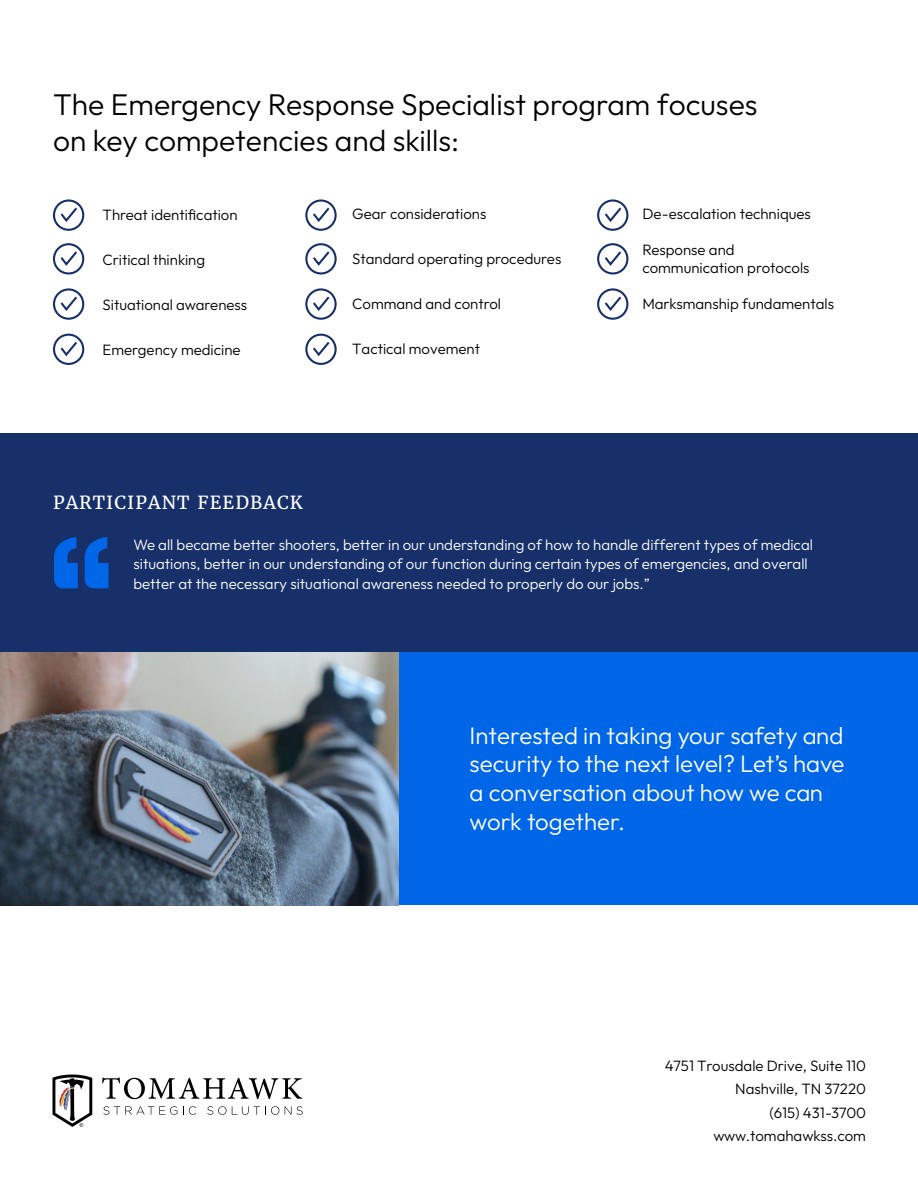
<style>
.page{position:relative;width:918px;height:1188px;background:#fff}
.page>*{position:absolute;margin:0;border:0;box-sizing:border-box;transform-origin:0 0}
.t1{font:100 30px/36px "Outfit";color:#000}
.t2{font:100 24px/28.8px "Outfit";color:#fff}
.t3{font:18px "Merriweather";letter-spacing:.06em;color:#fff}
.t4{font:100 15px/23.2px "Outfit";color:#000;text-align:right}
.t5{font:100 15px/19.5px "Outfit";color:#fff}
</style>
<div class="page">
<svg style="left:102px;top:1077px;width:200px;height:22px"></svg>
<svg style="left:103px;top:1106px;width:74px;height:9px"></svg>
<svg style="left:183px;top:1106px;width:13px;height:9px"></svg>
<svg style="left:207px;top:1106px;width:72px;height:9px"></svg>
<svg style="left:285px;top:1106px;width:6px;height:9px"></svg>
<svg style="left:297px;top:1106px;width:6px;height:9px"></svg>
<svg style="left:52px;top:1074px;width:41px;height:53px"></svg>
<div style="left:399px;top:652px;width:519px;height:253px;background:#0066e8"></div>
<div style="left:0;top:433px;width:918px;height:219px;background:#173069"></div>
<svg style="left:54px;top:537px;width:55px;height:51px"></svg>
<div style="left:53px;top:199px;width:31px;height:32px;border:2px solid #173069;border-radius:50%"></div>
<svg style="left:58px;top:205px;width:21px;height:19px"></svg>
<div style="left:53px;top:243px;width:31px;height:32px;border:2px solid #173069;border-radius:50%"></div>
<svg style="left:58px;top:249px;width:21px;height:19px"></svg>
<div style="left:53px;top:288px;width:31px;height:32px;border:2px solid #173069;border-radius:50%"></div>
<svg style="left:58px;top:294px;width:21px;height:19px"></svg>
<div style="left:53px;top:334px;width:31px;height:31px;border:2px solid #173069;border-radius:50%"></div>
<svg style="left:58px;top:339px;width:21px;height:18px"></svg>
<div style="left:305px;top:199px;width:32px;height:32px;border:2px solid #173069;border-radius:50%"></div>
<svg style="left:311px;top:205px;width:21px;height:19px"></svg>
<div style="left:305px;top:243px;width:32px;height:32px;border:2px solid #173069;border-radius:50%"></div>
<svg style="left:311px;top:249px;width:21px;height:19px"></svg>
<div style="left:305px;top:288px;width:32px;height:32px;border:2px solid #173069;border-radius:50%"></div>
<svg style="left:311px;top:294px;width:21px;height:19px"></svg>
<div style="left:305px;top:334px;width:32px;height:31px;border:2px solid #173069;border-radius:50%"></div>
<svg style="left:311px;top:339px;width:21px;height:19px"></svg>
<img style="left:0;top:652px;width:399px;height:253px">
<div style="left:597px;top:199px;width:31px;height:32px;border:2px solid #173069;border-radius:50%"></div>
<svg style="left:603px;top:205px;width:20px;height:17px"></svg>
<div style="left:597px;top:243px;width:31px;height:32px;border:2px solid #173069;border-radius:50%"></div>
<svg style="left:603px;top:249px;width:20px;height:17px"></svg>
<div style="left:597px;top:288px;width:31px;height:32px;border:2px solid #173069;border-radius:50%"></div>
<svg style="left:603px;top:294px;width:20px;height:17px"></svg>
<h1 class="t1" style="left:53px;top:87px;width:706px">The Emergency Response Specialist program focuses on key competencies and skills:</h1>
<p class="t4" style="left:103px;top:203px;width:137px">Threat identification</p>
<p class="t4" style="left:103px;top:248px;width:104px">Critical thinking</p>
<p class="t4" style="left:103px;top:293px;width:146px">Situational awareness</p>
<p class="t4" style="left:103px;top:338px;width:140px">Emergency medicine</p>
<p class="t4" style="left:352px;top:203px;width:136px">Gear considerations</p>
<p class="t4" style="left:352px;top:248px;width:211px">Standard operating procedures</p>
<p class="t4" style="left:352px;top:293px;width:150px">Command and control</p>
<p class="t4" style="left:352px;top:338px;width:129px">Tactical movement</p>
<p class="t3" style="left:53px;top:491px;width:251px">PARTICIPANT FEEDBACK</p>
<p class="t4" style="left:642px;top:203px;width:170px">De-escalation techniques</p>
<p class="t4" style="left:642px;top:241px;width:169px;line-height:18px;text-align:left">Response and communication protocols</p>
<p class="t4" style="left:642px;top:292px;width:193px">Marksmanship fundamentals</p>
<p class="t5" style="left:133px;top:535px;width:681px">We all became better shooters, better in our understanding of how to handle different types of medical situations, better in our understanding of our function during certain types of emergencies, and overall better at the necessary situational awareness needed to properly do our jobs.”</p>
<h2 class="t2" style="left:470px;top:721px;width:376px">Interested in taking your safety and security to the next level? Let’s have a conversation about how we can work together.</h2>
<p class="t4" style="left:665px;top:1054px;width:203px">4751 Trousdale Drive, Suite 110<br>Nashville, TN 37220<br>(615) 431-3700 www.tomahawkss.com</p>
</div>
